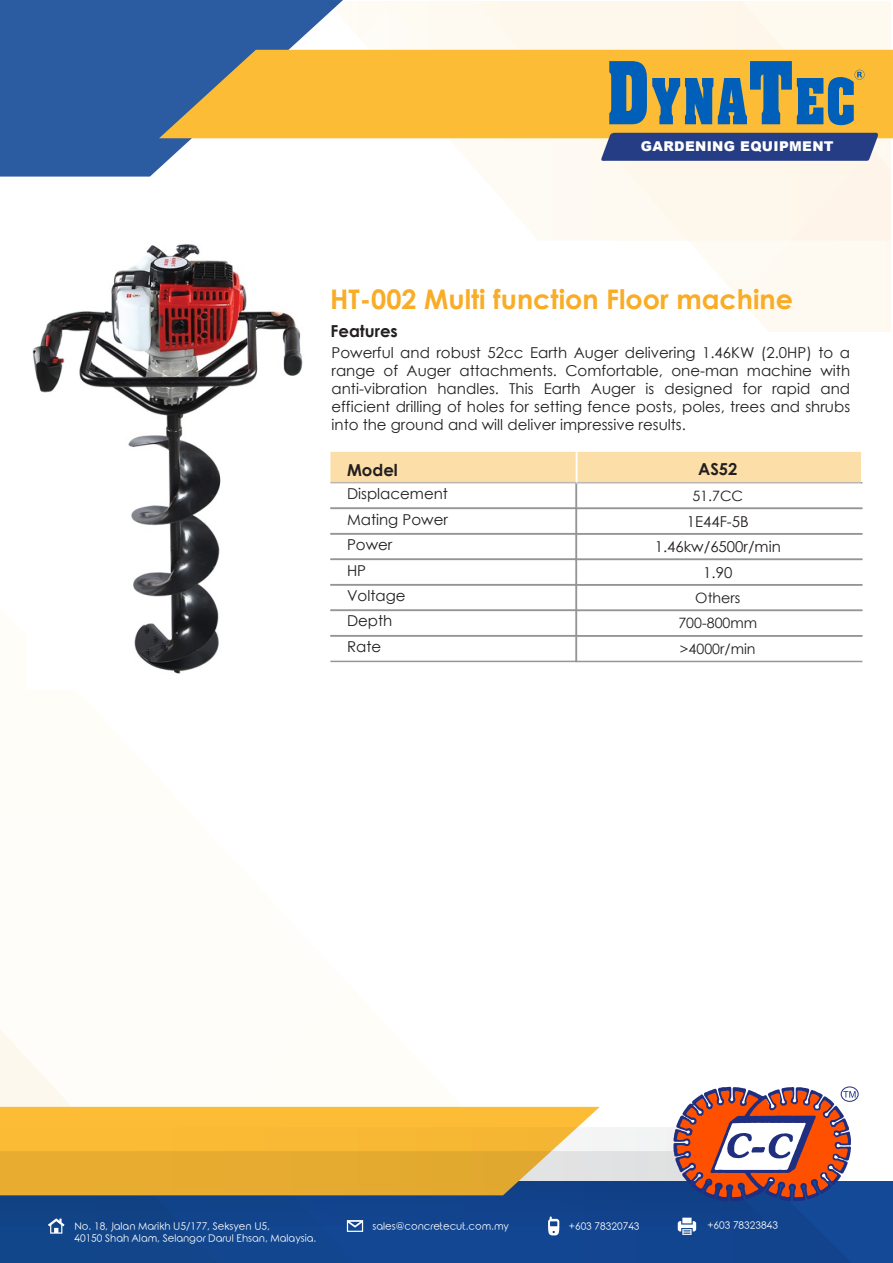
<style>
.page{position:relative;width:893px;height:1263px;background:#fff}
.page>*{position:absolute;margin:0;border:0;box-sizing:border-box;transform-origin:0 0}
.t1{font:700 27px "Century Gothic";color:#f9ac26}
.t2{font:700 16.5px "Century Gothic";color:#231f20}
.t3{font:15px/18px "Century Gothic";color:#231f20;text-align:justify}
.t4{font:14.25px "Century Gothic";color:#231f20}
.t5{font:900 13.5px "Arial";letter-spacing:.025em;color:#fff}
.t6{font:10.05px/12.1px "Rounded Elegance";color:#fff}
</style>
<div class="page">
<div style="left:0;top:1181px;width:893px;height:82px;background:#144997"></div>
<svg style="left:0;top:0;width:387px;height:177px;fill:#2b5ba0"></svg>
<svg style="left:159px;top:50px;width:734px;height:88px;background:#e9b33e"></svg>
<div style="left:0;top:1107px;width:600px;height:20px;background:#fdbc35"></div>
<svg style="left:0;top:1127px;width:850px;height:136px"></svg>
<svg style="left:0;top:1151px;width:771px;height:75px"></svg>
<svg style="left:48px;top:1218px;width:17px;height:16px"></svg>
<svg style="left:548px;top:1216px;width:12px;height:20px"></svg>
<svg style="left:347px;top:1220px;width:17px;height:12px"></svg>
<img style="left:667px;top:1086px;width:191px;height:122px">
<svg style="left:675px;top:1090px;width:180px;height:109px"></svg>
<div style="left:841px;top:1086px;width:17px;height:16px;border:1px solid #202e7f;border-radius:50%"></div>
<svg style="left:609px;top:61px;width:256px;height:64px;background:#778b7a"></svg>
<svg style="left:678px;top:1218px;width:18px;height:17px"></svg>
<svg style="left:600px;top:132px;width:278px;height:30px;background:#3a4d89"></svg>
<div style="left:330px;top:507px;width:247px;height:28px;border:2px solid #939597"></div>
<div style="left:575px;top:507px;width:288px;height:28px;border:2px solid #939597"></div>
<div style="left:330px;top:450px;width:247px;height:34px;background:#fcdea9;border:2px solid #fff"></div>
<div style="left:576px;top:450px;width:285px;height:34px;background:#fcdea9;border:2px solid #fff"></div>
<div style="left:330px;top:533px;width:247px;height:27px;border:2px solid #939597"></div>
<div style="left:575px;top:533px;width:288px;height:27px;border:2px solid #939597"></div>
<div style="left:330px;top:558px;width:247px;height:28px;border:2px solid #939597"></div>
<div style="left:575px;top:558px;width:288px;height:28px;border:2px solid #939597"></div>
<div style="left:330px;top:584px;width:247px;height:27px;border:2px solid #939597"></div>
<div style="left:575px;top:584px;width:288px;height:27px;border:2px solid #939597"></div>
<div style="left:330px;top:609px;width:247px;height:28px;border:2px solid #939597"></div>
<div style="left:575px;top:609px;width:288px;height:28px;border:2px solid #939597"></div>
<div style="left:330px;top:635px;width:247px;height:27px;border:2px solid #939597"></div>
<div style="left:575px;top:635px;width:288px;height:27px;border:2px solid #939597"></div>
<img style="left:32px;top:244px;width:271px;height:430px">
<p class="t5" style="left:641px;top:137px;width:194px">GARDENING EQUIPMENT</p>
<h1 class="t1" style="left:330px;top:279px;width:464px">HT-002 Multi function Floor machine</h1>
<p class="t2" style="left:331px;top:319px;width:69px">Features</p>
<p class="t3" style="left:331px;top:344px;width:520px">Powerful and robust 52cc Earth Auger delivering 1.46KW (2.0HP) to a range of Auger attachments. Comfortable, one-man machine with anti-vibration handles. This Earth Auger is designed for rapid and efficient drilling of holes for setting fence posts, poles, trees and shrubs into the ground and will deliver impressive results.</p>
<p class="t2" style="left:347px;top:457px;width:52px">Model</p>
<p class="t3" style="left:347px;top:480px;width:102px;line-height:25.7px">Displacement Mating Power Power</p>
<p class="t2" style="left:698px;top:456px;width:41px">AS52</p>
<p class="t4" style="left:692px;top:486px;width:52px">51.7CC</p>
<p class="t3" style="left:687px;top:512px;width:64px">1E44F-5B</p>
<p class="t3" style="left:655px;top:538px;width:128px">1.46kw/6500r/min</p>
<p class="t3" style="left:347px;top:561px;width:21px">HP</p>
<p class="t3" style="left:703px;top:563px;width:31px">1.90</p>
<p class="t3" style="left:347px;top:586px;width:60px">Voltage</p>
<p class="t4" style="left:695px;top:588px;width:46px">Others</p>
<p class="t3" style="left:347px;top:612px;width:47px">Depth</p>
<p class="t4" style="left:678px;top:613px;width:80px">700-800mm</p>
<p class="t3" style="left:347px;top:637px;width:36px">Rate</p>
<p class="t4" style="left:680px;top:639px;width:77px">&gt;4000r/min</p>
<p class="t6" style="left:74px;top:1221px;width:243px">No. 18, Jalan Marikh U5/177, Seksyen U5,<br>40150 Shah Alam, Selangor Darul Ehsan, Malaysia.</p>
<p class="t6" style="left:373px;top:1221px;width:138px">sales@concretecut.com.my</p>
<p class="t6" style="left:569px;top:1221px;width:72px">+603 78320743</p>
<p class="t6" style="left:707px;top:1220px;width:72px">+603 78323843</p>
</div>
